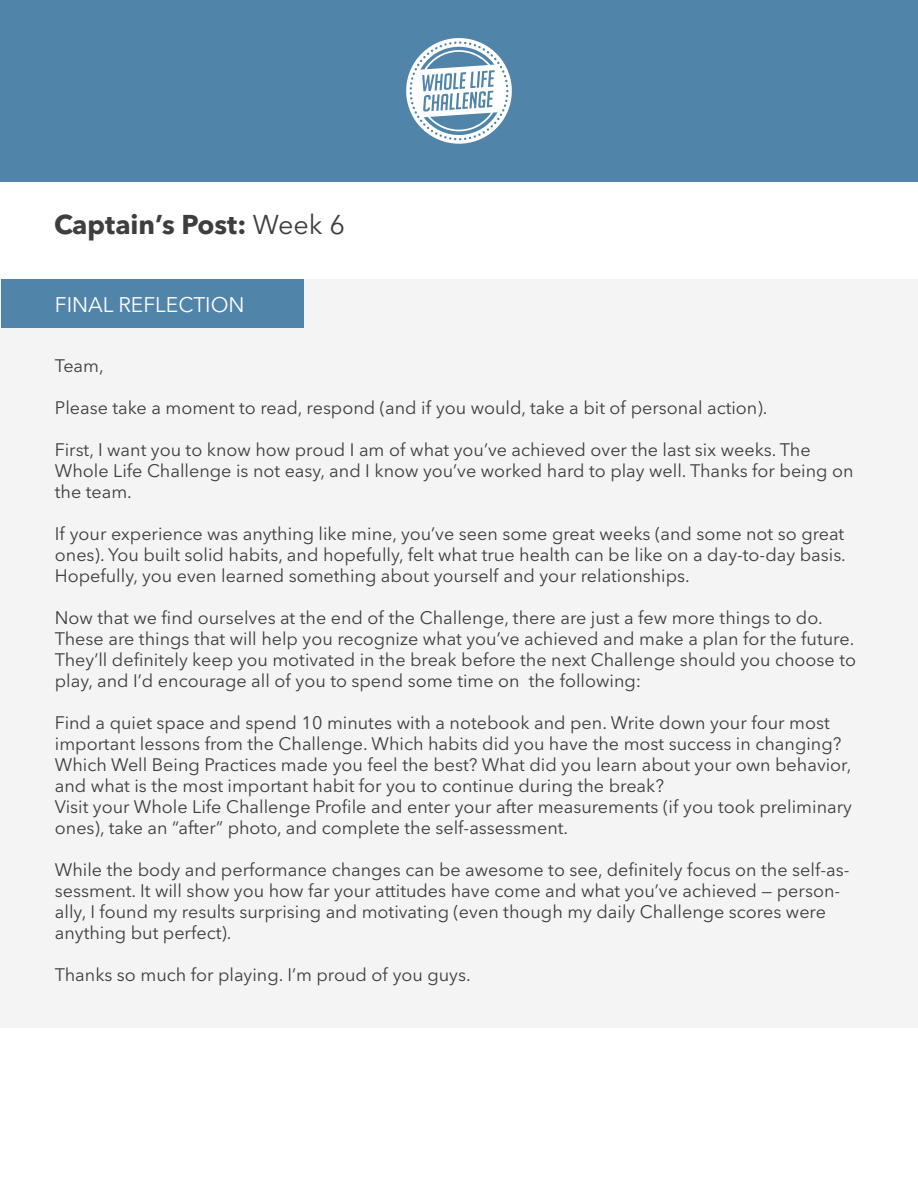
<style>
.page{position:relative;width:918px;height:1188px;background:#fff}
.page>*{position:absolute;margin:0;border:0;box-sizing:border-box;transform-origin:0 0}
.t1{font:700 27px "Avenir Next LT Pro";color:#3e3e3e}
.t2{font:21px "Avenir Next LT Pro";color:#fff}
.t3{font:18px/21px "Avenir Next LT Pro";color:#3e3e3e}
.s1{font-weight:400}
</style>
<div class="page">
<div style="left:0;top:0;width:918px;height:182px;background:#5084a9"></div>
<svg style="left:406px;top:38px;width:106px;height:106px"></svg>
<div style="left:1px;top:279px;width:917px;height:749px;background:#f4f4f4"></div>
<div style="left:1px;top:279px;width:302px;height:49px;background:#5084a9"></div>
<p class="t1" style="left:54px;top:208px;width:293px">Captain’s Post: <span class="s1">Week 6</span></p>
<p class="t2" style="left:55px;top:293px;width:191px">FINAL REFLECTION</p>
<p class="t3" style="left:55px;top:355px;width:50px">Team,</p>
<p class="t3" style="left:55px;top:397px;width:714px">Please take a moment to read, respond (and if you would, take a bit of personal action).</p>
<p class="t3" style="left:55px;top:439px;width:800px">First, I want you to know how proud I am of what you’ve achieved over the last six weeks. The<br>Whole Life Challenge is not easy, and I know you’ve worked hard to play well. Thanks for being on the team.</p>
<p class="t3" style="left:55px;top:523px;width:793px;text-align:justify">If your experience was anything like mine, you’ve seen some great weeks (and some not so great ones). You built solid habits, and hopefully, felt what true health can be like on a day-to-day basis.<br>Hopefully, you even learned something about yourself and your relationships.</p>
<p class="t3" style="left:55px;top:607px;width:803px">Now that we find ourselves at the end of the Challenge, there are just a few more things to do.<br>These are things that will help you recognize what you’ve achieved and make a plan for the future.<br>They’ll definitely keep you motivated in the break before the next Challenge should you choose to play, and I’d encourage all of you to spend some time on the following:</p>
<p class="t3" style="left:55px;top:712px;width:798px">Find a quiet space and spend 10 minutes with a notebook and pen. Write down your four most important lessons from the Challenge. Which habits did you have the most success in changing?<br>Which Well Being Practices made you feel the best? What did you learn about your own behavior, and what is the most important habit for you to continue during the break?</p>
<p class="t3" style="left:55px;top:796px;width:799px">Visit your Whole Life Challenge Profile and enter your after measurements (if you took preliminary ones), take an “after” photo, and complete the self-assessment.</p>
<p class="t3" style="left:55px;top:859px;width:796px">While the body and performance changes can be awesome to see, definitely focus on the self-as&shy;sessment. It will show you how far your attitudes have come and what you’ve achieved — person&shy;ally, I found my results surprising and motivating (even though my daily Challenge scores were anything but perfect).</p>
<p class="t3" style="left:55px;top:964px;width:417px">Thanks so much for playing. I’m proud of you guys.</p>
</div>
